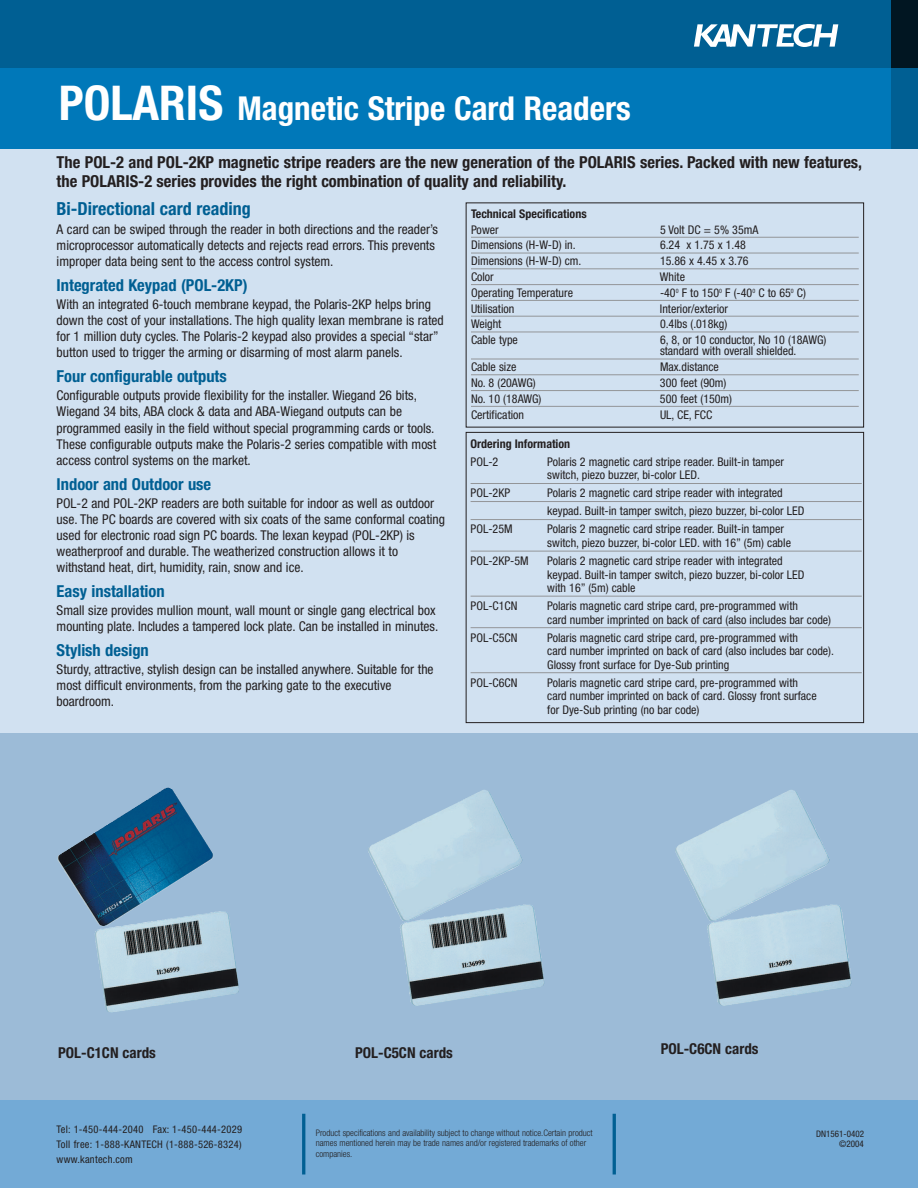
<style>
.page{position:relative;width:918px;height:1188px;background:#fff}
.page>*{position:absolute;margin:0;border:0;box-sizing:border-box;transform-origin:0 0}
.t1{font:700 condensed 33px "Helvetica Neue";color:#fff}
.t2{font:700 condensed 18px "Helvetica Neue";color:#005f93}
.t3{font:700 condensed 16.5px/19.8px "Helvetica Neue";color:#231f20}
.t4{font:700 condensed 16.5px "Helvetica Neue";color:#005f93}
.t5{font:700 condensed 15px "Helvetica Neue";color:#231f20}
.t6{font:condensed 13.5px/16.2px "Helvetica Neue";color:#231f20}
.t7{font:condensed 12px/13.5px "Helvetica Neue";color:#231f20}
.t8{font:700 condensed 12px "Helvetica Neue";color:#231f20}
.t9{font:condensed 10.5px/15px "Helvetica Neue";letter-spacing:.025em;color:#231f20;text-align:justify}
.t10{font:condensed 9.15px "Helvetica Neue";color:#231f20}
.t11{font:300 condensed 9px/10.8px "Helvetica Neue";color:#231f20}
.t12{font:condensed 9px "Helvetica Neue";color:#231f20}
.s1{font-size:48px}
</style>
<div class="page">
<div style="left:0;top:133px;width:918px;height:619px;background:#d1e1f1"></div>
<div style="left:890px;top:67px;width:28px;height:81px;background:#005f93"></div>
<div style="left:0;top:66px;width:891px;height:82px;background:#0078b9"></div>
<div style="left:891px;top:0;width:27px;height:68px;background:#011622"></div>
<div style="left:0;top:0;width:891px;height:68px;background:#005f93"></div>
<hr style="left:471px;top:483px;width:391px;height:1px;background:#939598">
<hr style="left:471px;top:501px;width:391px;height:1px;background:#939598">
<hr style="left:471px;top:519px;width:391px;height:1px;background:#939598">
<hr style="left:471px;top:551px;width:391px;height:1px;background:#939598">
<hr style="left:471px;top:596px;width:391px;height:1px;background:#939598">
<hr style="left:471px;top:627px;width:391px;height:1px;background:#939598">
<hr style="left:471px;top:672px;width:391px;height:1px;background:#939598">
<div style="left:466px;top:432px;width:398px;height:291px;border:1px solid #231f20"></div>
<svg style="left:0;top:733px;width:918px;height:367px;background:#98b6d0"></svg>
<hr style="left:471px;top:237px;width:388px;height:1px;background:#939598">
<hr style="left:471px;top:253px;width:388px;height:1px;background:#939598">
<hr style="left:471px;top:268px;width:388px;height:1px;background:#939598">
<hr style="left:471px;top:284px;width:388px;height:1px;background:#939598">
<hr style="left:471px;top:300px;width:388px;height:1px;background:#939598">
<hr style="left:471px;top:316px;width:388px;height:1px;background:#939598">
<hr style="left:471px;top:332px;width:388px;height:1px;background:#939598">
<hr style="left:471px;top:359px;width:388px;height:1px;background:#939598">
<hr style="left:471px;top:374px;width:388px;height:1px;background:#939598">
<hr style="left:471px;top:390px;width:388px;height:1px;background:#939598">
<hr style="left:471px;top:406px;width:388px;height:1px;background:#939598">
<img style="left:369px;top:789px;width:124px;height:59px">
<img style="left:676px;top:789px;width:124px;height:59px">
<img style="left:57px;top:829px;width:44px;height:94px">
<svg style="left:694px;top:24px;width:144px;height:23px"></svg>
<div style="left:0;top:1100px;width:918px;height:88px;background:#73aad6"></div>
<hr style="left:302px;top:1114px;width:3px;height:60px;background:#005f93">
<hr style="left:613px;top:1114px;width:3px;height:60px;background:#005f93">
<h1 class="t1" style="left:59px;top:96px;width:573px"><span class="s1">POLARIS</span> Magnetic Stripe Card Readers</h1>
<p class="t3" style="left:57px;top:153px;width:807px">The POL-2 and POL-2KP magnetic stripe readers are the new generation of the POLARIS series. Packed with new features, the POLARIS-2 series provides the right combination of quality and reliability.</p>
<h2 class="t2" style="left:57px;top:202px;width:196px">Bi-Directional card reading</h2>
<p class="t6" style="left:57px;top:222px;width:383px">A card can be swiped through the reader in both directions and the reader’s microprocessor automatically detects and rejects read errors. This prevents improper data being sent to the access control system.</p>
<p class="t4" style="left:57px;top:279px;width:193px">Integrated Keypad (POL-2KP)</p>
<p class="t6" style="left:57px;top:297px;width:389px">With an integrated 6-touch membrane keypad, the Polaris-2KP helps bring down the cost of your installations. The high quality lexan membrane is rated for 1 million duty cycles. The Polaris-2 keypad also provides a special “star” button used to trigger the arming or disarming of most alarm panels.</p>
<p class="t4" style="left:57px;top:371px;width:172px">Four configurable outputs</p>
<p class="t6" style="left:57px;top:388px;width:381px">Configurable outputs provide flexibility for the installer. Wiegand 26 bits, Wiegand 34 bits, ABA clock &amp; data and ABA-Wiegand outputs can be programmed easily in the field without special programming cards or tools.<br>These configurable outputs make the Polaris-2 series compatible with most access control systems on the market.</p>
<p class="t4" style="left:57px;top:478px;width:156px">Indoor and Outdoor use</p>
<p class="t6" style="left:57px;top:496px;width:390px">POL-2 and POL-2KP readers are both suitable for indoor as well as outdoor use. The PC boards are covered with six coats of the same conformal coating used for electronic road sign PC boards. The lexan keypad (POL-2KP) is weatherproof and durable. The weatherized construction allows it to withstand heat, dirt, humidity, rain, snow and ice.</p>
<p class="t4" style="left:57px;top:586px;width:110px">Easy installation</p>
<p class="t6" style="left:57px;top:603px;width:383px">Small size provides mullion mount, wall mount or single gang electrical box mounting plate. Includes a tampered lock plate. Can be installed in minutes.</p>
<p class="t4" style="left:57px;top:645px;width:94px">Stylish design</p>
<p class="t6" style="left:57px;top:662px;width:378px">Sturdy, attractive, stylish design can be installed anywhere. Suitable for the most difficult environments, from the parking gate to the executive boardroom.</p>
<p class="t8" style="left:471px;top:209px;width:117px">Technical Specifications</p>
<p class="t7" style="left:471px;top:224px;width:29px">Power</p>
<p class="t7" style="left:660px;top:224px;width:100px">5 Volt DC = 5% 35mA</p>
<p class="t7" style="left:471px;top:239px;width:106px">Dimensions (H-W-D) in.</p>
<p class="t7" style="left:660px;top:239px;width:88px">6.24 x 1.75 x 1.48</p>
<p class="t7" style="left:471px;top:255px;width:112px">Dimensions (H-W-D) cm.</p>
<p class="t7" style="left:660px;top:255px;width:90px">15.86 x 4.45 x 3.76</p>
<p class="t7" style="left:471px;top:271px;width:24px">Color</p>
<p class="t7" style="left:660px;top:271px;width:27px">White</p>
<p class="t7" style="left:471px;top:287px;width:104px">Operating Temperature</p>
<p class="t7" style="left:660px;top:287px;width:148px">-40<sup>0</sup> F to 150<sup>0</sup> F (-40<sup>0</sup> C to 65<sup>0</sup> C)</p>
<p class="t7" style="left:471px;top:303px;width:45px">Utilisation</p>
<p class="t7" style="left:660px;top:303px;width:70px">Interior/exterior</p>
<p class="t7" style="left:471px;top:318px;width:32px">Weight</p>
<p class="t7" style="left:660px;top:318px;width:69px">0.4lbs (.018kg)</p>
<p class="t7" style="left:471px;top:334px;width:48px">Cable type</p>
<p class="t7" style="left:660px;top:335px;width:168px;line-height:11.2px">6, 8, or 10 conductor, No 10 (18AWG) standard with overall shielded.</p>
<p class="t7" style="left:471px;top:361px;width:47px">Cable size</p>
<p class="t7" style="left:660px;top:361px;width:60px">Max.distance</p>
<p class="t7" style="left:471px;top:377px;width:66px">No. 8 (20AWG)</p>
<p class="t7" style="left:660px;top:377px;width:68px">300 feet (90m)</p>
<p class="t7" style="left:471px;top:393px;width:72px">No. 10 (18AWG)</p>
<p class="t7" style="left:660px;top:393px;width:74px">500 feet (150m)</p>
<p class="t7" style="left:471px;top:409px;width:55px">Certification</p>
<p class="t7" style="left:660px;top:409px;width:54px">UL, CE, FCC</p>
<p class="t8" style="left:471px;top:439px;width:101px">Ordering Information</p>
<p class="t7" style="left:471px;top:456px;width:29px">POL-2</p>
<p class="t7" style="left:547px;top:456px;width:238px">Polaris 2 magnetic card stripe reader. Built-in tamper switch, piezo buzzer, bi-color LED.</p>
<p class="t7" style="left:471px;top:487px;width:41px">POL-2KP</p>
<p class="t7" style="left:547px;top:485px;width:259px;line-height:18px">Polaris 2 magnetic card stripe reader with integrated keypad. Built-in tamper switch, piezo buzzer, bi-color LED</p>
<p class="t7" style="left:471px;top:524px;width:43px">POL-25M</p>
<p class="t7" style="left:547px;top:524px;width:245px">Polaris 2 magnetic card stripe reader. Built-in tamper switch, piezo buzzer, bi-color LED. with 16” (5m) cable</p>
<p class="t7" style="left:471px;top:555px;width:59px">POL-2KP-5M</p>
<p class="t7" style="left:547px;top:555px;width:259px">Polaris 2 magnetic card stripe reader with integrated keypad. Built-in tamper switch, piezo buzzer, bi-color LED with 16” (5m) cable</p>
<p class="t7" style="left:471px;top:600px;width:48px">POL-C1CN</p>
<p class="t7" style="left:547px;top:600px;width:285px">Polaris magnetic card stripe card, pre-programmed with<br>card number imprinted on back of card (also includes bar code)</p>
<p class="t7" style="left:471px;top:632px;width:48px">POL-C5CN</p>
<p class="t7" style="left:547px;top:632px;width:288px">Polaris magnetic card stripe card, pre-programmed with<br>card number imprinted on back of card (also includes bar code).<br>Glossy front surface for Dye-Sub printing</p>
<p class="t7" style="left:471px;top:677px;width:48px">POL-C6CN</p>
<p class="t7" style="left:547px;top:677px;width:271px">Polaris magnetic card stripe card, pre-programmed with card number imprinted on back of card. Glossy front surface for Dye-Sub printing (no bar code)</p>
<p class="t5" style="left:58px;top:1048px;width:99px">POL-C1CN cards</p>
<p class="t5" style="left:355px;top:1048px;width:99px">POL-C5CN cards</p>
<p class="t5" style="left:661px;top:1043px;width:99px">POL-C6CN cards</p>
<p class="t9" style="left:57px;top:1123px;width:187px">Tel: 1-450-444-2040 Fax: 1-450-444-2029<br>Toll free: 1-888-KANTECH (1-888-526-8324) www.kantech.com</p>
<p class="t11" style="left:316px;top:1128px;width:278px">Product specifications and availability subject to change without notice.Certain product names mentioned herein may be trade names and/or registered trademarks of other companies.</p>
<p class="t12" style="left:816px;top:1130px;width:49px">DN1561-0402</p>
<p class="t10" style="left:839px;top:1141px;width:26px">©2004</p>
</div>
